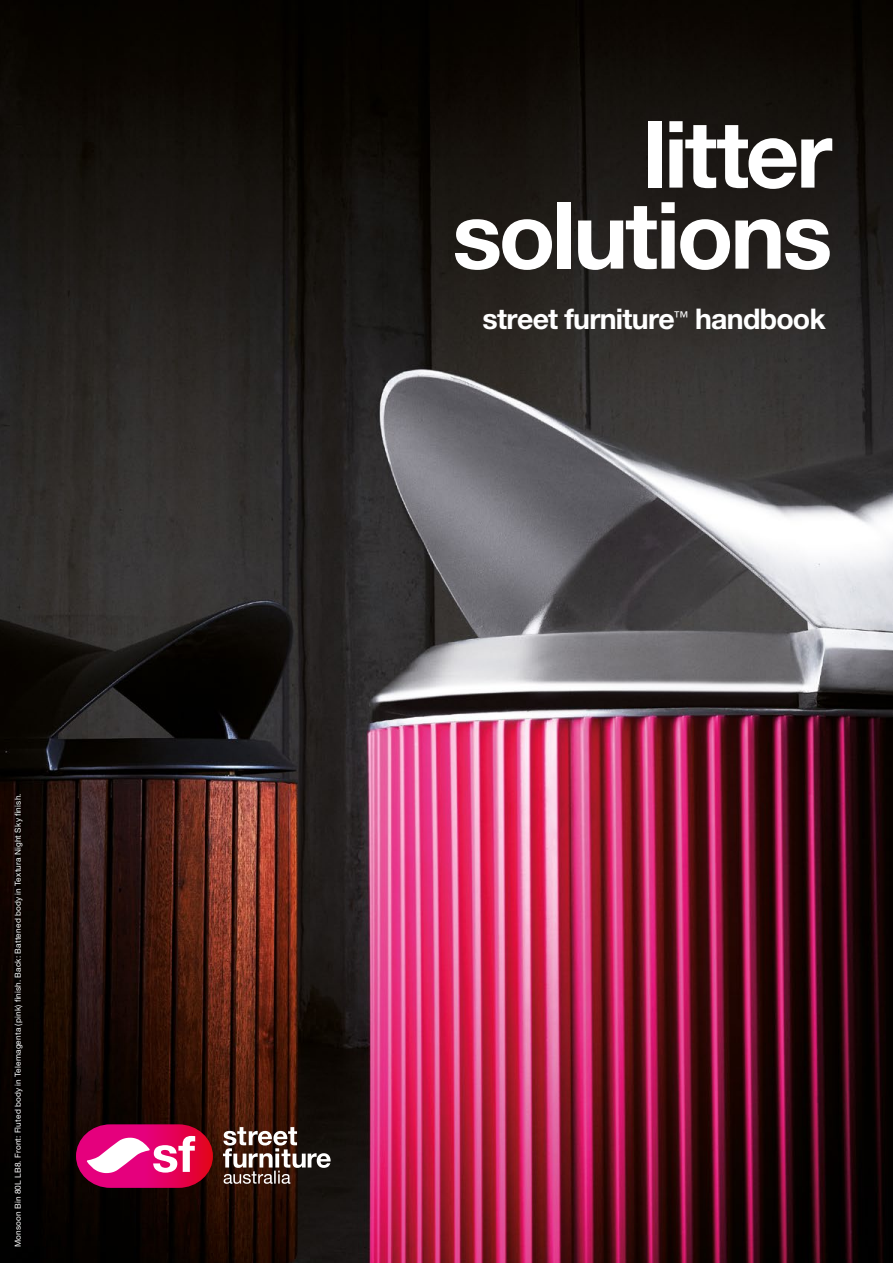
<style>
.page{position:relative;width:893px;height:1263px;background:#fff}
.page>*{position:absolute;margin:0;border:0;box-sizing:border-box;transform-origin:0 0}
.t1{font:700 93px/81px "Helvetica Neue LT Pro";letter-spacing:-.035em;color:#fff;text-align:right}
.t2{font:700 28.5px "Helvetica Neue LT Pro";letter-spacing:-.025em;color:#fff}
.t3{font:8.25px "Helvetica Neue LT Pro";letter-spacing:.02em;color:#fff}
</style>
<div class="page">
<img style="left:0;top:0;width:893px;height:1263px">
<svg style="left:223px;top:1127px;width:108px;height:57px"></svg>
<img style="left:76px;top:1124px;width:137px;height:64px">
<svg style="left:87px;top:1136px;width:108px;height:37px"></svg>
<p class="t3" style="left:13px;top:1247px;width:455px;rotate:-90deg">Monsoon Bin 80L LB8. Front: Fluted body in Telemagenta (pink) finish. Back: Battened body in Textura Night Sky finish.</p>
<h1 class="t1" style="left:452px;top:112px;width:382px">litter solutions</h1>
<h2 class="t2" style="left:482px;top:302px;width:345px">street furniture<sup>™</sup> handbook</h2>
</div>
